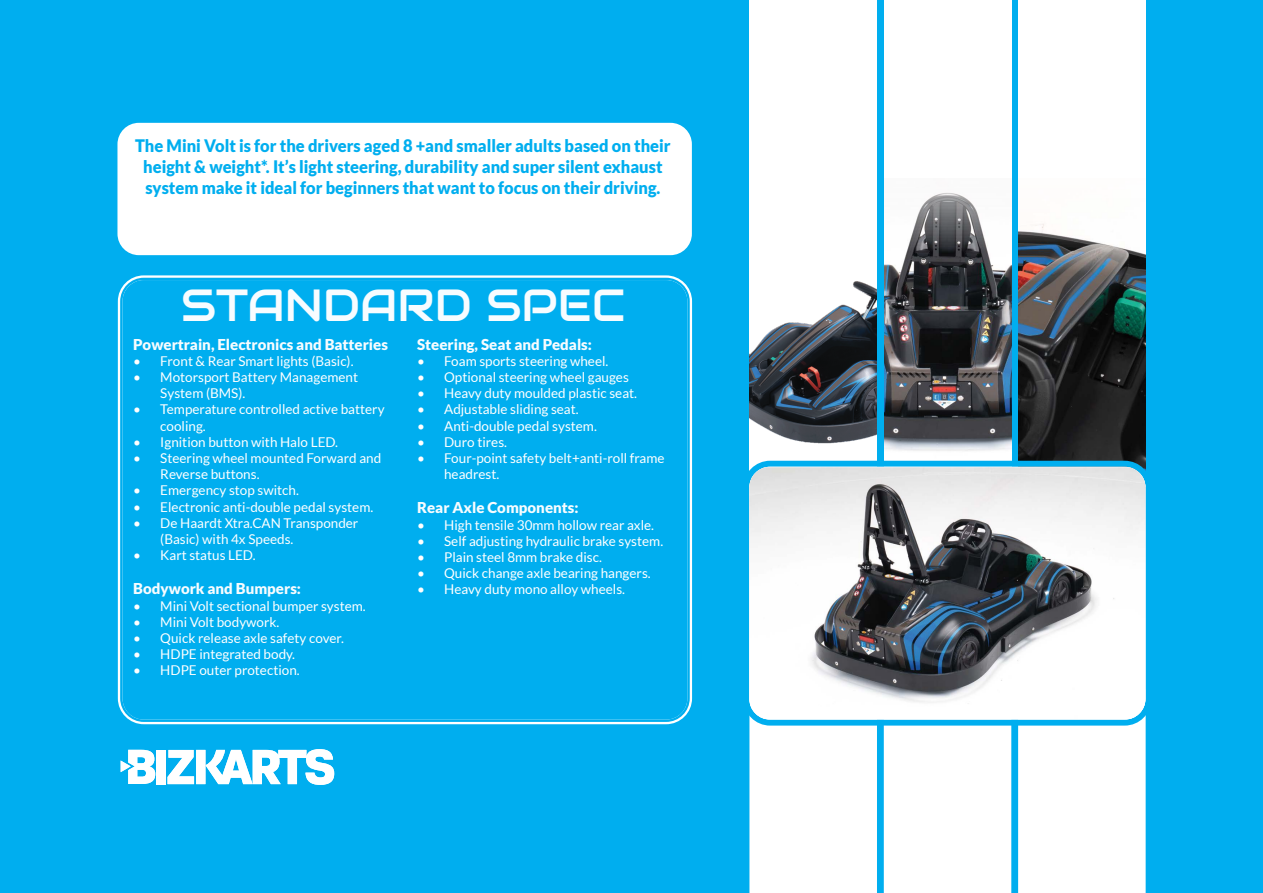
<style>
.page{position:relative;width:1263px;height:893px;background:#00aeef}
.page>*{position:absolute;margin:0;border:0;box-sizing:border-box;transform-origin:0 0}
.t1{font:45px "Audiowide";color:#f7fcff}
.t2{font:900 17.25px/20.7px "Lato";color:#00aeef;text-align:center;scale:.95 1}
.t3{font:900 15px "Lato";color:#f7fcff}
.t4{font:13.5px/16.2px "Lato";color:#fff}
</style>
<div class="page">
<div style="left:117px;top:123px;width:575px;height:132px;background:#fff;border-radius:21px"></div>
<svg style="left:120px;top:278px;width:570px;height:444px"></svg>
<svg style="left:167px;top:749px;width:167px;height:36px"></svg>
<div style="left:157px;top:750px;width:9px;height:34px;background:#fff"></div>
<svg style="left:121px;top:750px;width:34px;height:34px"></svg>
<img style="left:1018px;top:357px;width:127px;height:104px">
<img style="left:749px;top:357px;width:127px;height:104px">
<img style="left:884px;top:357px;width:127px;height:104px">
<svg style="left:1018px;top:0;width:127px;height:357px;background:#c0c4c4"></svg>
<svg style="left:749px;top:0;width:127px;height:357px;background:#eaebec"></svg>
<svg style="left:884px;top:0;width:127px;height:357px;background:#bbbcbd"></svg>
<div style="left:1018px;top:689px;width:128px;height:204px;background:#fff"></div>
<div style="left:749px;top:689px;width:128px;height:204px;background:#fff"></div>
<div style="left:884px;top:689px;width:127px;height:204px;background:#fff"></div>
<svg style="left:749px;top:461px;width:397px;height:265px;fill:#00aeef"></svg>
<img style="left:749px;top:467px;width:396px;height:252px">
<p class="t2" style="left:135px;top:135px;width:565px">The Mini Volt is for the drivers aged 8 +and smaller adults based on their height &amp; weight*. It’s light steering, durability and super silent exhaust system make it ideal for beginners that want to focus on their driving.</p>
<h1 class="t1" style="left:181px;top:277px;width:446px">STANDARD SPEC</h1>
<p class="t3" style="left:133px;top:335px;width:256px">Powertrain, Electronics and Batteries</p>
<p class="t4" style="left:133px;top:353px;width:222px">• Front &amp; Rear Smart lights (Basic).</p>
<p class="t4" style="left:160px;top:369px;width:199px;text-indent:-27px">• Motorsport Battery Management<br>System (BMS).</p>
<p class="t4" style="left:160px;top:401px;width:226px;text-indent:-27px">• Temperature controlled active battery cooling.</p>
<p class="t4" style="left:133px;top:434px;width:206px">• Ignition button with Halo LED.</p>
<p class="t4" style="left:160px;top:450px;width:222px;text-indent:-27px">• Steering wheel mounted Forward and<br>Reverse buttons.</p>
<p class="t4" style="left:133px;top:482px;width:167px">• Emergency stop switch.</p>
<p class="t4" style="left:133px;top:498px;width:241px">• Electronic anti-double pedal system.</p>
<p class="t4" style="left:160px;top:515px;width:200px;text-indent:-27px">• De Haardt Xtra.CAN Transponder (Basic) with 4x Speeds.</p>
<p class="t4" style="left:133px;top:547px;width:124px">• Kart status LED.</p>
<p class="t3" style="left:133px;top:580px;width:169px">Bodywork and Bumpers:</p>
<p class="t4" style="left:133px;top:597px;width:234px">• Mini Volt sectional bumper system.</p>
<p class="t4" style="left:133px;top:614px;width:148px">• Mini Volt bodywork.</p>
<p class="t4" style="left:133px;top:630px;width:212px">• Quick release axle safety cover.</p>
<p class="t4" style="left:133px;top:646px;width:163px">• HDPE integrated body.</p>
<p class="t4" style="left:133px;top:662px;width:168px">• HDPE outer protection.</p>
<p class="t3" style="left:417px;top:335px;width:176px">Steering, Seat and Pedals:</p>
<p class="t4" style="left:417px;top:353px;width:193px">• Foam sports steering wheel.</p>
<p class="t4" style="left:417px;top:369px;width:213px">• Optional steering wheel gauges</p>
<p class="t4" style="left:417px;top:385px;width:221px">• Heavy duty moulded plastic seat.</p>
<p class="t4" style="left:417px;top:401px;width:163px">• Adjustable sliding seat.</p>
<p class="t4" style="left:417px;top:417px;width:181px">• Anti-double pedal system.</p>
<p class="t4" style="left:417px;top:434px;width:91px">• Duro tires.</p>
<p class="t4" style="left:444px;top:450px;width:222px;text-indent:-27px">• Four-point safety belt+anti-roll frame headrest.</p>
<p class="t3" style="left:417px;top:499px;width:163px">Rear Axle Components:</p>
<p class="t4" style="left:417px;top:516px;width:238px">• High tensile 30mm hollow rear axle.</p>
<p class="t4" style="left:417px;top:533px;width:248px">• Self adjusting hydraulic brake system.</p>
<p class="t4" style="left:417px;top:549px;width:186px">• Plain steel 8mm brake disc.</p>
<p class="t4" style="left:417px;top:565px;width:235px">• Quick change axle bearing hangers.</p>
<p class="t4" style="left:417px;top:581px;width:209px">• Heavy duty mono alloy wheels.</p>
</div>
